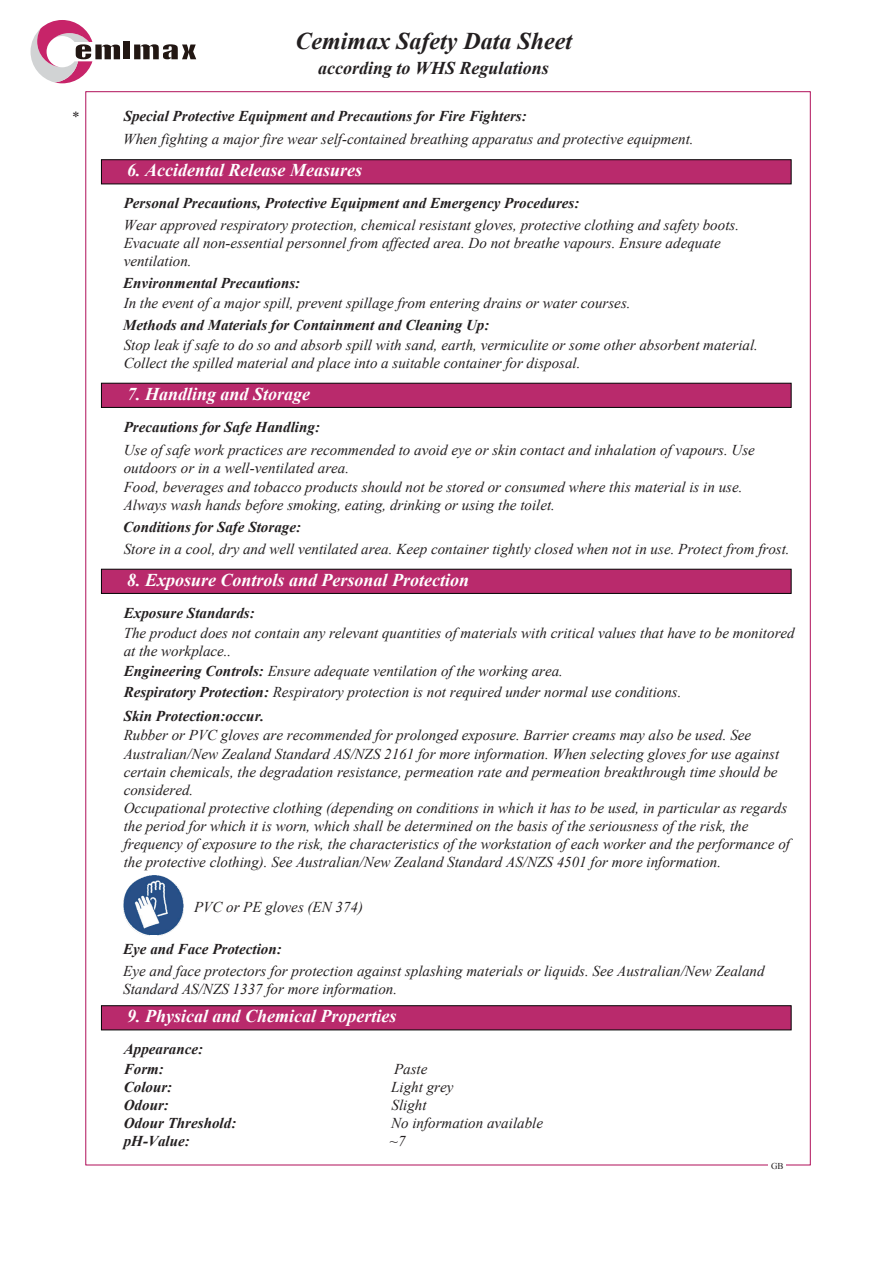
<style>
.page{position:relative;width:893px;height:1263px;background:#fff}
.page>*{position:absolute;margin:0;border:0;box-sizing:border-box;transform-origin:0 0}
.t1{font:italic 700 24px "Times New Roman";color:#231f20}
.t2{font:italic 700 18px "Times New Roman";color:#fff}
.t3{font:italic 700 18px "Times New Roman";color:#231f20}
.t4{font:italic 15px/18px "Times New Roman";color:#231f20}
.t5{font:italic 700 15px "Times New Roman";color:#231f20}
.t6{font:9px "Times New Roman";color:#231f20}
.s1{font-weight:700}
</style>
<div class="page">
<div style="left:101px;top:159px;width:690px;height:25px;background:#b92a6c;border:1px solid #030303"></div>
<div style="left:101px;top:383px;width:690px;height:25px;background:#b92a6c;border:1px solid #030303"></div>
<div style="left:101px;top:569px;width:690px;height:25px;background:#b92a6c;border:1px solid #030303"></div>
<div style="left:101px;top:1005px;width:690px;height:25px;background:#b92a6c;border:1px solid #030303"></div>
<svg style="left:31px;top:20px;width:165px;height:63px"></svg>
<img style="left:124px;top:876px;width:59px;height:59px">
<p class="t4" style="left:71px;top:108px;width:9px">*</p>
<h1 class="t1" style="left:296px;top:25px;width:278px">Cemimax Safety Data Sheet</h1>
<p class="t3" style="left:318px;top:55px;width:232px">according to WHS Regulations</p>
<p class="t5" style="left:124px;top:106px;width:405px">Special Protective Equipment and Precautions for Fire Fighters:</p>
<p class="t4" style="left:123px;top:129px;width:572px">When fighting a major fire wear self-contained breathing apparatus and protective equipment.</p>
<p class="t2" style="left:127px;top:157px;width:236px">6. Accidental Release Measures</p>
<p class="t5" style="left:124px;top:193px;width:457px">Personal Precautions, Protective Equipment and Emergency Procedures:</p>
<p class="t4" style="left:124px;top:216px;width:617px">Wear approved respiratory protection, chemical resistant gloves, protective clothing and safety boots.<br>Evacuate all non-essential personnel from affected area. Do not breathe vapours. Ensure adequate ventilation.</p>
<p class="t4" style="left:124px;top:294px;width:508px">In the event of a major spill, prevent spillage from entering drains or water courses.</p>
<p class="t5" style="left:123px;top:314px;width:368px">Methods and Materials for Containment and Cleaning Up:</p>
<p class="t4" style="left:124px;top:336px;width:636px">Stop leak if safe to do so and absorb spill with sand, earth, vermiculite or some other absorbent material.<br>Collect the spilled material and place into a suitable container for disposal.</p>
<p class="t2" style="left:127px;top:381px;width:185px">7. Handling and Storage</p>
<p class="t5" style="left:123px;top:272px;width:179px">Environmental Precautions:</p>
<p class="t5" style="left:124px;top:416px;width:198px">Precautions for Safe Handling:</p>
<p class="t4" style="left:124px;top:441px;width:633px">Use of safe work practices are recommended to avoid eye or skin contact and inhalation of vapours. Use outdoors or in a well-ventilated area.<br>Food, beverages and tobacco products should not be stored or consumed where this material is in use.<br>Always wash hands before smoking, eating, drinking or using the toilet.</p>
<p class="t4" style="left:124px;top:540px;width:667px">Store in a cool, dry and well ventilated area. Keep container tightly closed when not in use. Protect from frost.</p>
<p class="t2" style="left:127px;top:567px;width:344px">8. Exposure Controls and Personal Protection</p>
<p class="t5" style="left:123px;top:517px;width:179px">Conditions for Safe Storage:</p>
<p class="t5" style="left:124px;top:602px;width:132px">Exposure Standards:</p>
<p class="t4" style="left:124px;top:624px;width:672px">The product does not contain any relevant quantities of materials with critical values that have to be monitored at the workplace..</p>
<p class="t4" style="left:124px;top:660px;width:559px;line-height:21px"><span class="s1">Engineering Controls:</span> Ensure adequate ventilation of the working area.<br><span class="s1">Respiratory Protection:</span> Respiratory protection is not required under normal use conditions.</p>
<p class="t5" style="left:124px;top:705px;width:142px">Skin Protection:occur.</p>
<p class="t4" style="left:124px;top:726px;width:668px">Rubber or PVC gloves are recommended for prolonged exposure. Barrier creams may also be used. See Australian/New Zealand Standard AS/NZS 2161 for more information. When selecting gloves for use against certain chemicals, the degradation resistance, permeation rate and permeation breakthrough time should be considered.<br>Occupational protective clothing (depending on conditions in which it has to be used, in particular as regards the period for which it is worn, which shall be determined on the basis of the seriousness of the risk, the frequency of exposure to the risk, the characteristics of the workstation of each worker and the performance of the protective clothing). See Australian/New Zealand Standard AS/NZS 4501 for more information.</p>
<p class="t4" style="left:194px;top:898px;width:171px">PVC or PE gloves (EN 374)</p>
<p class="t5" style="left:123px;top:938px;width:160px">Eye and Face Protection:</p>
<p class="t4" style="left:123px;top:962px;width:643px">Eye and face protectors for protection against splashing materials or liquids. See Australian/New Zealand<br>Standard AS/NZS 1337 for more information.</p>
<p class="t2" style="left:127px;top:1003px;width:271px">9. Physical and Chemical Properties</p>
<p class="t5" style="left:124px;top:1039px;width:81px">Appearance:</p>
<p class="t5" style="left:124px;top:1058px;width:42px">Form:</p>
<p class="t4" style="left:394px;top:1059px;width:35px">Paste</p>
<p class="t5" style="left:124px;top:1076px;width:50px">Colour:</p>
<p class="t4" style="left:391px;top:1077px;width:64px">Light grey</p>
<p class="t5" style="left:124px;top:1094px;width:47px">Odour:</p>
<p class="t4" style="left:392px;top:1095px;width:37px">Slight</p>
<p class="t5" style="left:124px;top:1112px;width:114px">Odour Threshold:</p>
<p class="t4" style="left:391px;top:1113px;width:153px">No information available</p>
<p class="t5" style="left:124px;top:1130px;width:68px">pH-Value:</p>
<p class="t4" style="left:390px;top:1131px;width:17px">~7</p>
<p class="t6" style="left:771px;top:1160px;width:14px">GB</p>
</div>
